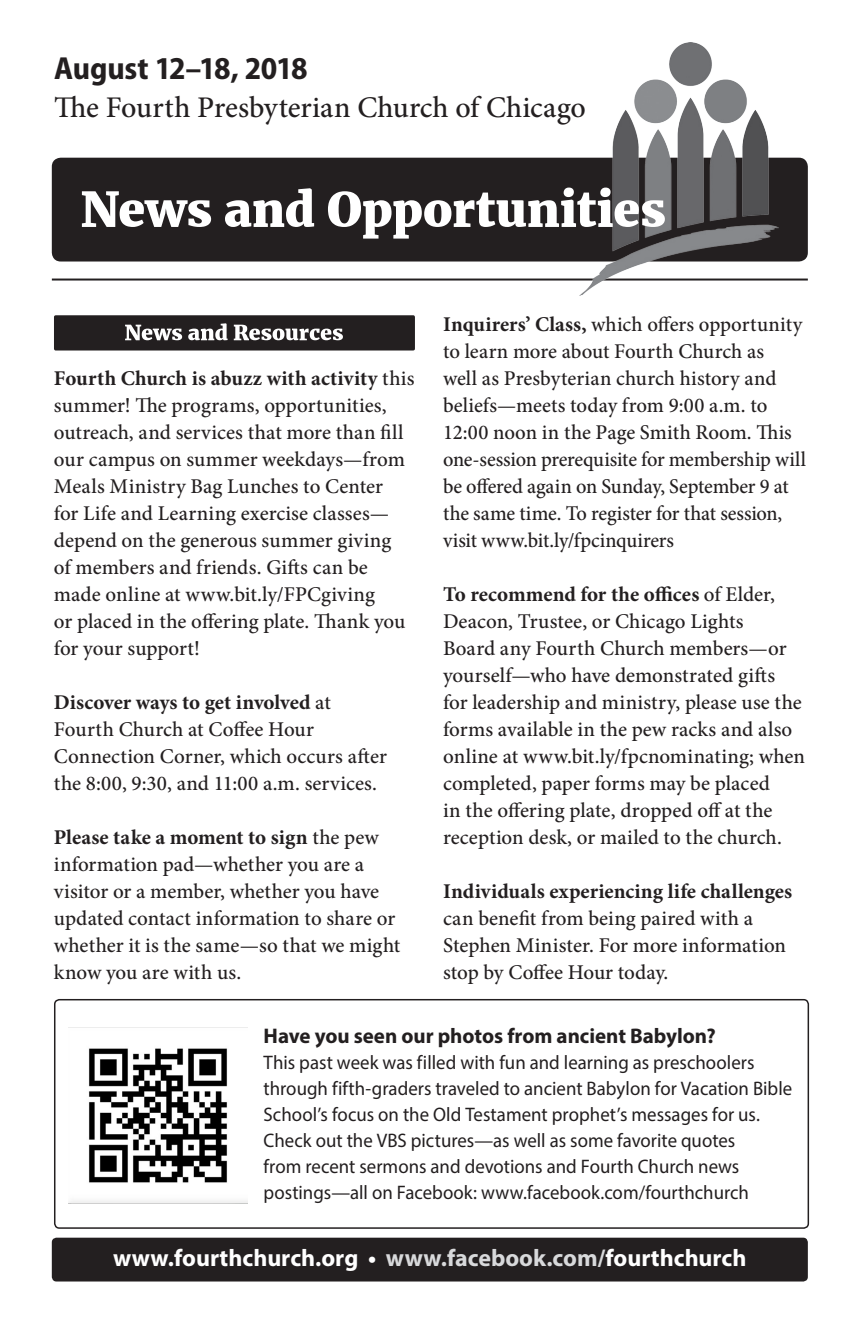
<style>
.page{position:relative;width:864px;height:1332px;background:#fff}
.page>*{position:absolute;margin:0;border:0;box-sizing:border-box;transform-origin:0 0}
.t1{font:700 semi-condensed 32px "Myriad Pro";letter-spacing:-.015em;color:#231f20}
.t2{font:500 30px "Minion Pro";color:#231f20}
.t3{font:700 24px "Myriad Pro";color:#fff}
.t4{font:700 21.2px "Myriad Pro";color:#231f20}
.t5{font:500 21px/27px "Minion Pro";color:#231f20}
.t6{font:19.6px "Myriad Pro";color:#231f20;scale:.96 1}
.s1{font-weight:700}
.s2{color:#d8d9db}
</style>
<div class="page">
<div style="left:54px;top:999px;width:755px;height:230px;border:2px solid #231f20;border-radius:5px"></div>
<hr style="left:52px;top:279px;width:756px;height:2px;background:#231f20">
<div style="left:52px;top:158px;width:756px;height:104px;background:#231f20;border-radius:9px"></div>
<img style="left:579px;top:43px;width:200px;height:253px">
<svg style="left:82px;top:188px;width:583px;height:51px"></svg>
<div style="left:52px;top:1238px;width:756px;height:44px;background:#231f20;border-radius:5px"></div>
<img style="left:68px;top:1048px;width:180px;height:156px">
<div style="left:54px;top:315px;width:361px;height:36px;background:#231f20;border-radius:2px"></div>
<svg style="left:125px;top:323px;width:218px;height:17px"></svg>
<p class="t1" style="left:54px;top:50px;width:255px">August 12–18, 2018</p>
<p class="t2" style="left:54px;top:87px;width:533px">The Fourth Presbyterian Church of Chicago</p>
<p class="t5" style="left:54px;top:364px;width:362px"><span class="s1">Fourth Church is abuzz with activity</span> this summer! The programs, opportunities, outreach, and services that more than fill our campus on summer weekdays—from Meals Ministry Bag Lunches to Center<br>for Life and Learning exercise classes— depend on the generous summer giving<br>of members and friends. Gifts can be made online at www.bit.ly/FPCgiving<br>or placed in the offering plate. Thank you for your support!</p>
<p class="t5" style="left:54px;top:688px;width:334px"><span class="s1">Discover ways to get involved</span> at Fourth Church at Coffee Hour Connection Corner, which occurs after the 8:00, 9:30, and 11:00 a.m. services.</p>
<p class="t5" style="left:54px;top:823px;width:348px"><span class="s1">Please take a moment to sign</span> the pew information pad—whether you are a visitor or a member, whether you have updated contact information to share or whether it is the same—so that we might know you are with us.</p>
<p class="t5" style="left:443px;top:310px;width:365px"><span class="s1">Inquirers’ Class,</span> which offers opportunity to learn more about Fourth Church as<br>well as Presbyterian church history and beliefs—meets today from 9:00 a.m. to 12:00 noon in the Page Smith Room. This one-session prerequisite for membership will be offered again on Sunday, September 9 at the same time. To register for that session, visit www.bit.ly/fpcinquirers</p>
<p class="t5" style="left:443px;top:580px;width:363px"><span class="s1">To recommend for the offices</span> of Elder, Deacon, Trustee, or Chicago Lights<br>Board any Fourth Church members—or yourself—who have demonstrated gifts for leadership and ministry, please use the forms available in the pew racks and also online at www.bit.ly/fpcnominating; when completed, paper forms may be placed<br>in the offering plate, dropped off at the reception desk, or mailed to the church.</p>
<p class="t5" style="left:443px;top:877px;width:351px"><span class="s1">Individuals experiencing life challenges </span>can benefit from being paired with a Stephen Minister. For more information stop by Coffee Hour today.</p>
<p class="t4" style="left:264px;top:1022px;width:454px">Have you seen our photos from ancient Babylon?</p>
<p class="t6" style="left:264px;top:1051px;width:513px">This past week was filled with fun and learning as preschoolers</p>
<p class="t6" style="left:264px;top:1077px;width:552px">through fifth-graders traveled to ancient Babylon for Vacation Bible</p>
<p class="t6" style="left:264px;top:1103px;width:519px">School’s focus on the Old Testament prophet’s messages for us.</p>
<p class="t6" style="left:264px;top:1129px;width:493px">Check out the VBS pictures—as well as some favorite quotes</p>
<p class="t6" style="left:264px;top:1155px;width:497px">from recent sermons and devotions and Fourth Church news</p>
<p class="t6" style="left:264px;top:1181px;width:507px">postings—all on Facebook: www.facebook.com/fourthchurch</p>
<p class="t3" style="left:113px;top:1242px;width:635px">www.fourthchurch.org • <span class="s2">www.facebook.com/</span>fourthchurch</p>
</div>
